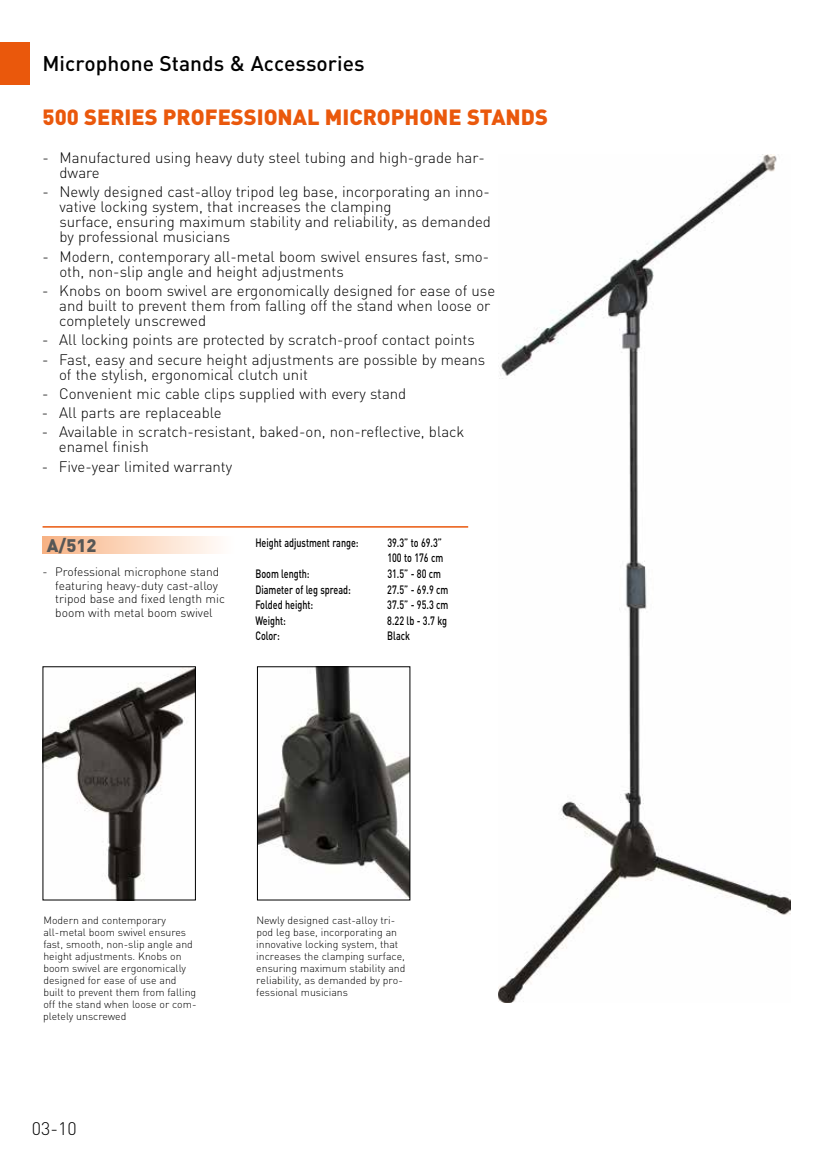
<style>
.page{position:relative;width:830px;height:1170px;background:#fff}
.page>*{position:absolute;margin:0;border:0;box-sizing:border-box;transform-origin:0 0}
.t1{font:900 21.75px "DIN";color:#ea580c}
.t2{font:500 21px "DIN";color:#000}
.t3{font:300 18px "DIN";color:#000}
.t4{font:900 18px "DIN";color:#575756}
.t5{font:300 15px/15px "DIN";color:#000}
.t6{font:500 12px/15.6px "DIN";color:#000;scale:.75 1}
.t7{font:300 12px/13.5px "DIN";color:#000}
.t8{font:300 10.5px/12px "DIN";color:#000}
</style>
<div class="page">
<div style="left:0;top:43px;width:30px;height:42px;background:#ea580c"></div>
<div style="left:43px;top:536px;width:191px;height:17px;background:linear-gradient(to right,#f8b384,#fffffe)"></div>
<hr style="left:43px;top:526px;width:425px;height:1px;background:#ea580c">
<img style="left:45px;top:668px;width:149px;height:230px">
<div style="left:43px;top:666px;width:153px;height:234px;border:1px solid #000"></div>
<img style="left:259px;top:668px;width:149px;height:229px">
<div style="left:257px;top:666px;width:153px;height:234px;border:1px solid #000"></div>
<img style="left:498px;top:154px;width:291px;height:848px">
<h2 class="t2" style="left:43px;top:50px;width:323px">Microphone Stands &amp; Accessories</h2>
<h1 class="t1" style="left:43px;top:102px;width:506px">500 SERIES PROFESSIONAL MICROPHONE STANDS</h1>
<p class="t5" style="left:59px;top:150px;width:427px;text-indent:-17px">- Manufactured using heavy duty steel tubing and high-grade har&shy;dware</p>
<p class="t5" style="left:59px;top:184px;width:433px;text-indent:-17px">- Newly designed cast-alloy tripod leg base, incorporating an inno&shy;vative locking system, that increases the clamping<br>surface, ensuring maximum stability and reliability, as demanded by professional musicians</p>
<p class="t5" style="left:59px;top:248px;width:431px;text-indent:-17px">- Modern, contemporary all-metal boom swivel ensures fast, smo&shy;oth, non-slip angle and height adjustments</p>
<p class="t5" style="left:59px;top:283px;width:437px;text-indent:-17px">- Knobs on boom swivel are ergonomically designed for ease of use and built to prevent them from falling off the stand when loose or completely unscrewed</p>
<p class="t5" style="left:42px;top:332px;width:434px">- All locking points are protected by scratch-proof contact points</p>
<p class="t5" style="left:59px;top:351px;width:427px;text-indent:-17px">- Fast, easy and secure height adjustments are possible by means of the stylish, ergonomical clutch unit</p>
<p class="t5" style="left:42px;top:386px;width:365px">- Convenient mic cable clips supplied with every stand</p>
<p class="t5" style="left:42px;top:405px;width:181px">- All parts are replaceable</p>
<p class="t5" style="left:59px;top:424px;width:407px;text-indent:-17px">- Available in scratch-resistant, baked-on, non-reflective, black enamel finish</p>
<p class="t5" style="left:42px;top:458px;width:192px">- Five-year limited warranty</p>
<p class="t4" style="left:47px;top:533px;width:51px">A/512</p>
<p class="t7" style="left:55px;top:564px;width:171px;text-indent:-13px">- Professional microphone stand featuring heavy-duty cast-alloy tripod base and fixed length mic boom with metal boom swivel</p>
<p class="t6" style="left:255px;top:534px;width:139px">Height adjustment range:</p>
<p class="t6" style="left:387px;top:534px;width:76px">39.3” to 69.3”<br>100 to 176 cm</p>
<p class="t6" style="left:255px;top:565px;width:74px">Boom length:</p>
<p class="t6" style="left:387px;top:565px;width:73px">31.5” - 80 cm</p>
<p class="t6" style="left:255px;top:581px;width:129px">Diameter of leg spread:</p>
<p class="t6" style="left:387px;top:581px;width:83px">27.5” - 69.9 cm</p>
<p class="t6" style="left:255px;top:596px;width:79px">Folded height:</p>
<p class="t6" style="left:387px;top:596px;width:83px">37.5” - 95.3 cm</p>
<p class="t6" style="left:255px;top:612px;width:42px">Weight:</p>
<p class="t6" style="left:387px;top:612px;width:81px">8.22 lb - 3.7 kg</p>
<p class="t6" style="left:255px;top:628px;width:34px">Color:</p>
<p class="t6" style="left:387px;top:628px;width:32px">Black</p>
<p class="t8" style="left:43px;top:914px;width:155px">Modern and contemporary all-metal boom swivel ensures fast, smooth, non-slip angle and height adjustments. Knobs on boom swivel are ergonomically designed for ease of use and built to prevent them from falling off the stand when loose or com&shy;pletely unscrewed</p>
<p class="t3" style="left:32px;top:1116px;width:46px">03-10</p>
<p class="t8" style="left:256px;top:914px;width:151px">Newly designed cast-alloy tri&shy;pod leg base, incorporating an innovative locking system, that increases the clamping surface, ensuring maximum stability and reliability, as demanded by pro&shy;fessional musicians</p>
</div>
